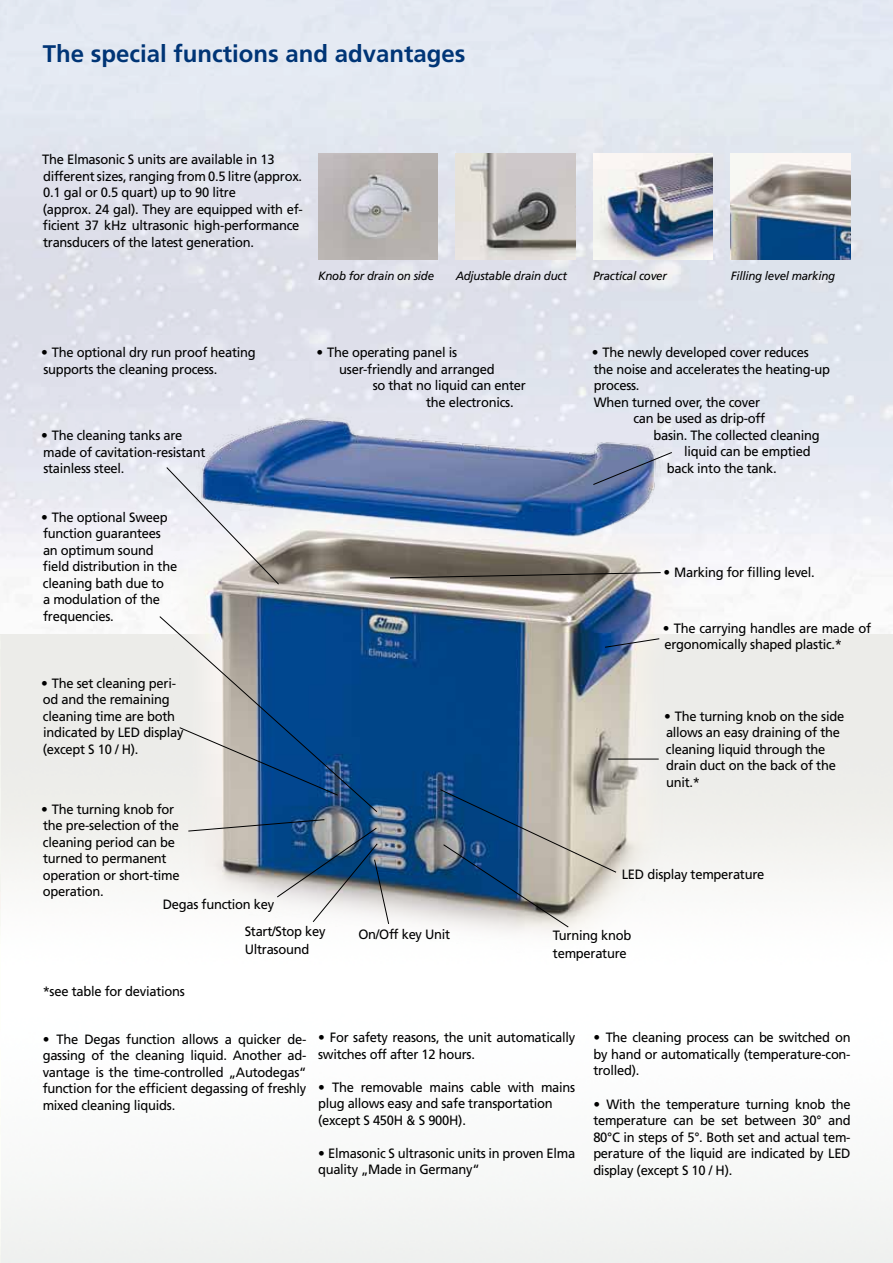
<style>
.page{position:relative;width:893px;height:1263px;background:#fff}
.page>*{position:absolute;margin:0;border:0;box-sizing:border-box;transform-origin:0 0}
.t1{font:700 24px "Frutiger";color:#003576}
.t2{font:13.5px/16.5px "Frutiger";letter-spacing:-.02em;color:#000;scale:.96 1}
.t3{font:italic 12px "Frutiger";letter-spacing:-.02em;color:#000;scale:.96 1}
.s1{font-weight:300}
</style>
<div class="page">
<img style="left:1px;top:0;width:892px;height:635px">
<img style="left:0;top:0;width:1px;height:635px">
<img style="left:32px;top:409px;width:765px;height:538px">
<img style="left:593px;top:154px;width:120px;height:105px">
<img style="left:456px;top:154px;width:119px;height:105px">
<img style="left:318px;top:154px;width:120px;height:105px">
<img style="left:731px;top:154px;width:120px;height:105px">
<svg style="left:440px;top:789px;width:177px;height:138px;background:#8595a2"></svg>
<svg style="left:188px;top:819px;width:201px;height:105px"></svg>
<hr style="left:608px;top:759px;width:51px;height:1px;background:#000">
<svg style="left:605px;top:638px;width:55px;height:10px"></svg>
<svg style="left:390px;top:572px;width:271px;height:6px;background:#686159"></svg>
<svg style="left:159px;top:616px;width:218px;height:196px;background:#6587aa"></svg>
<svg style="left:593px;top:452px;width:79px;height:33px;background:#8490b1"></svg>
<svg style="left:166px;top:467px;width:113px;height:118px"></svg>
<img style="left:0;top:635px;width:1px;height:628px">
<h1 class="t1" style="left:43px;top:40px;width:424px">The special functions and advantages</h1>
<p class="t2" style="left:42px;top:151px;width:273px">The Elmasonic S units are available in 13 different sizes, ranging from 0.5 litre (approx.<br>0.1 gal or 0.5 quart) up to 90 litre<br>(approx. 24 gal). They are equipped with ef&shy;ficient 37 kHz ultrasonic high-performance transducers of the latest generation.</p>
<p class="t3" style="left:318px;top:269px;width:122px">Knob for drain on side</p>
<p class="t3" style="left:456px;top:269px;width:117px">Adjustable drain duct</p>
<p class="t3" style="left:593px;top:269px;width:78px">Practical cover</p>
<p class="t3" style="left:731px;top:269px;width:110px">Filling level marking</p>
<p class="t2" style="left:41px;top:344px;width:225px"><span class="s1">•</span> The optional dry run proof heating supports the cleaning process.</p>
<p class="t2" style="left:41px;top:427px;width:172px"><span class="s1">•</span> The cleaning tanks are made of cavitation-resistant stainless steel.</p>
<p class="t2" style="left:41px;top:509px;width:143px"><span class="s1">•</span> The optional Sweep function guarantees an optimum sound field distribution in the cleaning bath due to<br>a modulation of the frequencies.</p>
<p class="t2" style="left:41px;top:675px;width:150px"><span class="s1">•</span> The set cleaning peri&shy;od and the remaining cleaning time are both indicated by LED display (except S 10 / H).</p>
<p class="t2" style="left:41px;top:801px;width:146px"><span class="s1">•</span> The turning knob for the pre-selection of the cleaning period can be turned to permanent operation or short-time operation.</p>
<p class="t2" style="left:163px;top:896px;width:118px">Degas function key</p>
<p class="t2" style="left:317px;top:344px;width:148px"><span class="s1">•</span> The operating panel is</p>
<p class="t2" style="left:339px;top:361px;width:163px">user-friendly and arranged</p>
<p class="t2" style="left:373px;top:377px;width:161px">so that no liquid can enter</p>
<p class="t2" style="left:426px;top:394px;width:93px">the electronics.</p>
<p class="t2" style="left:592px;top:345px;width:227px"><span class="s1">•</span> The newly developed cover reduces</p>
<p class="t2" style="left:594px;top:361px;width:248px">the noise and accelerates the heating-up</p>
<p class="t2" style="left:594px;top:378px;width:49px">process.</p>
<p class="t2" style="left:594px;top:394px;width:175px">When turned over, the cover</p>
<p class="t2" style="left:633px;top:411px;width:139px">can be used as drip-off</p>
<p class="t2" style="left:653px;top:427px;width:175px">basin. The collected cleaning</p>
<p class="t2" style="left:684px;top:444px;width:133px">liquid can be emptied</p>
<p class="t2" style="left:667px;top:460px;width:116px">back into the tank.</p>
<p class="t2" style="left:664px;top:565px;width:159px"><span class="s1">•</span> Marking for filling level.</p>
<p class="t2" style="left:663px;top:620px;width:218px"><span class="s1">•</span> The carrying handles are made of ergonomically shaped plastic.*</p>
<p class="t2" style="left:664px;top:708px;width:189px"><span class="s1">•</span> The turning knob on the side allows an easy draining of the cleaning liquid through the drain duct on the back of the unit.*</p>
<p class="t2" style="left:622px;top:866px;width:150px">LED display temperature</p>
<p class="t2" style="left:43px;top:983px;width:150px">*see table for deviations</p>
<p class="t2" style="left:245px;top:923px;width:86px;line-height:18px">Start/Stop key<br>Ultrasound</p>
<p class="t2" style="left:358px;top:926px;width:97px">On/Off key Unit</p>
<p class="t2" style="left:553px;top:926px;width:83px;line-height:18px">Turning knob temperature</p>
<p class="t2" style="left:43px;top:1031px;width:276px;text-align:justify"><span class="s1">•</span> The Degas function allows a quicker de&shy;gassing of the cleaning liquid. Another ad&shy;vantage is the time-controlled „Autodegas“ function for the efficient degassing of freshly mixed cleaning liquids.</p>
<p class="t2" style="left:318px;top:1029px;width:270px"><span class="s1">•</span> For safety reasons, the unit automatically switches off after 12 hours.</p>
<p class="t2" style="left:318px;top:1079px;width:269px"><span class="s1">•</span> The removable mains cable with mains plug allows easy and safe transportation (except S 450H &amp; S 900H).</p>
<p class="t2" style="left:318px;top:1145px;width:270px"><span class="s1">•</span> Elmasonic S ultrasonic units in proven Elma quality „Made in Germany“</p>
<p class="t2" style="left:593px;top:1029px;width:269px;text-align:justify"><span class="s1">•</span> The cleaning process can be switched on by hand or automatically (temperature-con&shy;trolled).</p>
<p class="t2" style="left:593px;top:1095px;width:270px;text-align:justify"><span class="s1">•</span> With the temperature turning knob the temperature can be set between 30° and 80°C in steps of 5°. Both set and actual tem&shy;perature of the liquid are indicated by LED display (except S 10 / H).</p>
</div>
